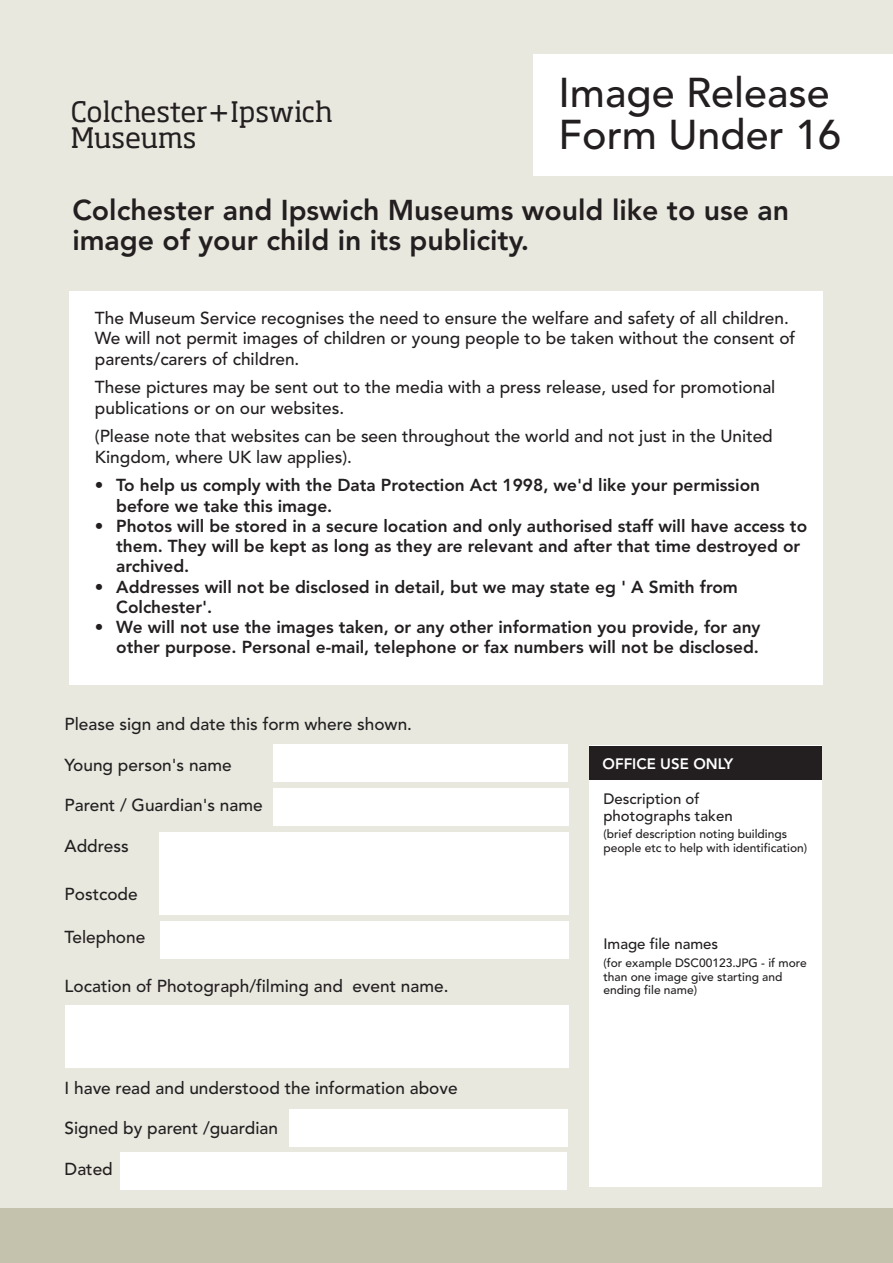
<style>
.page{position:relative;width:893px;height:1263px;background:#fff}
.page>*{position:absolute;margin:0;border:0;box-sizing:border-box;transform-origin:0 0}
.t1{font:500 41.25px/41.2px "Avenir";color:#231f20}
.t2{font:800 28.5px/30px "Avenir";color:#231f20}
.t3{font:27.9px/26.4px "Soho Std";letter-spacing:-.01em;color:#231f20}
.t4{font:500 17.25px/20.2px "Avenir";color:#231f20}
.t5{font:800 17.25px/20.2px "Avenir";color:#231f20}
.t6{font:500 15px/16.5px "Avenir";color:#231f20}
.t7{font:800 15px "Avenir";color:#fff}
.t8{font:500 12px/13.5px "Avenir";color:#231f20}
.s1{font-size:32.7px}
.s2{font-weight:500}
</style>
<div class="page">
<div style="left:0;top:0;width:893px;height:1262px;background:#e8e8df"></div>
<div style="left:534px;top:54px;width:359px;height:121px;background:#fff"></div>
<div style="left:0;top:1209px;width:893px;height:54px;background:#c4c2ac"></div>
<div style="left:69px;top:291px;width:753px;height:393px;background:#fff"></div>
<div style="left:590px;top:746px;width:232px;height:440px;background:#fff"></div>
<div style="left:590px;top:746px;width:232px;height:33px;background:#231f20"></div>
<div style="left:273px;top:744px;width:294px;height:38px;background:#fff"></div>
<div style="left:289px;top:1110px;width:278px;height:37px;background:#fff"></div>
<div style="left:120px;top:1152px;width:447px;height:37px;background:#fff"></div>
<div style="left:273px;top:788px;width:296px;height:37px;background:#fff"></div>
<div style="left:160px;top:922px;width:409px;height:37px;background:#fff"></div>
<div style="left:159px;top:832px;width:410px;height:83px;background:#fff"></div>
<div style="left:66px;top:1005px;width:503px;height:63px;background:#fff"></div>
<h3 class="t3" style="left:71px;top:100px;width:264px">Colchester<span class="s1">+</span>Ipswich<br>Museums</h3>
<h1 class="t1" style="left:558px;top:76px;width:284px">Image Release<br>Form Under 16</h1>
<h2 class="t2" style="left:72px;top:198px;width:718px">Colchester and Ipswich Museums would like to use an image of your child in its publicity.</h2>
<p class="t4" style="left:95px;top:309px;width:702px">The Museum Service recognises the need to ensure the welfare and safety of all children.<br>We will not permit images of children or young people to be taken without the consent of parents/carers of children.</p>
<p class="t4" style="left:95px;top:379px;width:682px">These pictures may be sent out to the media with a press release, used for promotional publications or on our websites.</p>
<p class="t4" style="left:95px;top:428px;width:679px">(Please note that websites can be seen throughout the world and not just in the United<br>Kingdom, where UK law applies).</p>
<p class="t5" style="left:116px;top:477px;width:645px;text-indent:-21px"><span class="s2">•</span> To help us comply with the Data Protection Act 1998, we'd like your permission before we take this image.</p>
<p class="t5" style="left:116px;top:517px;width:692px;text-indent:-21px">• Photos will be stored in a secure location and only authorised staff will have access to them. They will be kept as long as they are relevant and after that time destroyed or archived.</p>
<p class="t5" style="left:116px;top:578px;width:623px;text-indent:-21px">• Addresses will not be disclosed in detail, but we may state eg ' A Smith from<br>Colchester'.</p>
<p class="t5" style="left:95px;top:618px;width:667px;text-align:right">• We will not use the images taken, or any other information you provide, for any other purpose. Personal e-mail, telephone or fax numbers will not be disclosed.</p>
<p class="t4" style="left:65px;top:715px;width:349px">Please sign and date this form where shown.</p>
<p class="t4" style="left:65px;top:756px;width:169px">Young person's name</p>
<p class="t4" style="left:65px;top:796px;width:200px">Parent / Guardian's name</p>
<p class="t4" style="left:65px;top:837px;width:66px">Address</p>
<p class="t4" style="left:65px;top:886px;width:75px">Postcode</p>
<p class="t4" style="left:65px;top:928px;width:82px">Telephone</p>
<p class="t4" style="left:65px;top:977px;width:385px">Location of Photograph/filming and event name.</p>
<p class="t4" style="left:65px;top:1079px;width:395px">I have read and understood the information above</p>
<p class="t4" style="left:65px;top:1119px;width:215px">Signed by parent /guardian</p>
<p class="t4" style="left:65px;top:1160px;width:50px">Dated</p>
<p class="t7" style="left:603px;top:757px;width:132px">OFFICE USE ONLY</p>
<p class="t6" style="left:603px;top:792px;width:131px">Description of photographs taken</p>
<p class="t8" style="left:603px;top:828px;width:205px">(brief description noting buildings people etc to help with identification)</p>
<p class="t6" style="left:603px;top:937px;width:116px">Image file names</p>
<p class="t8" style="left:603px;top:957px;width:205px">(for example DSC00123.JPG - if more than one image give starting and ending file name)</p>
</div>
